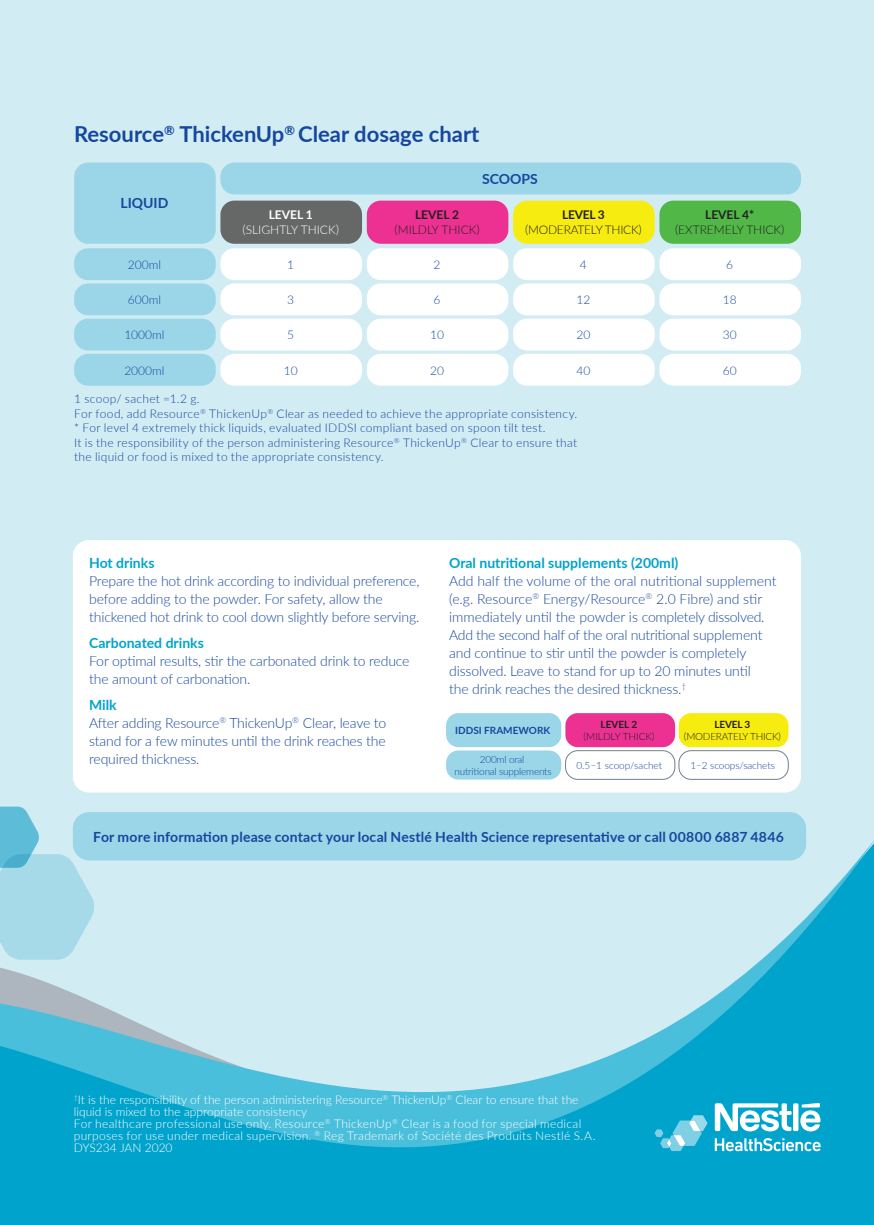
<style>
.page{position:relative;width:874px;height:1225px;background:#fff}
.page>*{position:absolute;margin:0;border:0;box-sizing:border-box;transform-origin:0 0}
.t1{font:700 22px "Lato";color:#16479e}
.t2{font:300 14px/18px "Lato";letter-spacing:-.01em;color:#16479e}
._7_0_Pop_Up_bullets{font:700 14px "Lato";letter-spacing:.01em;color:#16479e}
.t3{font:700 14px "Lato";color:#00a3cb}
._6_0_Pop_up_Body{font:300 12px/14.4px "Lato";letter-spacing:.02em;color:#16479e}
._7_1_Pop_up_bullets{font:300 12px/12px "Lato";letter-spacing:.01em;color:#fff}
.t4{font:300 12px/14.4px "Lato";color:#231f20;text-align:center}
.t5{font:300 12px/14.4px "Lato";letter-spacing:-.02em;color:#231f20;text-align:center}
.t6{font:300 10px/12px "Lato";letter-spacing:-.02em;color:#16479e;text-align:center}
.t7{font:300 10px/12px "Lato";letter-spacing:-.02em;color:#231f20;text-align:center}
.t8{font:300 10px/12px "Lato";color:#231f20;text-align:center}
.t9{font:300 10px "Lato";color:#16479e}
.t10{font:700 10px "Lato";color:#16479e}
.s1{font-weight:700}
.s2{font-weight:700;color:#00a3cb}
</style>
<div class="page">
<div style="left:0;top:0;width:873px;height:1225px;background:#d2ecf4"></div>
<svg style="left:0;top:837px;width:873px;height:325px"></svg>
<div style="left:0;top:1162px;width:873px;height:63px;background:#00a3cb"></div>
<svg style="left:714px;top:1138px;width:106px;height:13px"></svg>
<svg style="left:714px;top:1103px;width:106px;height:28px;background:#97d9e9"></svg>
<svg style="left:654px;top:1115px;width:53px;height:36px;background:#4cbeda"></svg>
<div style="left:73px;top:540px;width:727px;height:252px;background:#fff;border-radius:16px"></div>
<div style="left:73px;top:812px;width:732px;height:48px;background:#9bd6e8;border-radius:16px"></div>
<div style="left:565px;top:713px;width:109px;height:34px;background:#ed3193;border-radius:12px"></div>
<div style="left:565px;top:750px;width:109px;height:29px;border:1px solid #72808b;border-radius:12px"></div>
<div style="left:678px;top:713px;width:110px;height:34px;background:#f7ec0f;border-radius:12px"></div>
<div style="left:678px;top:750px;width:110px;height:29px;border:1px solid #72808b;border-radius:12px"></div>
<div style="left:446px;top:713px;width:115px;height:34px;background:#9bd6e8;border-radius:12px"></div>
<div style="left:446px;top:750px;width:115px;height:29px;background:#9bd6e8;border-radius:12px"></div>
<div style="left:74px;top:163px;width:142px;height:81px;background:#9bd6e8;border-radius:14px"></div>
<div style="left:74px;top:248px;width:142px;height:32px;background:#9bd6e8;border-radius:14px"></div>
<div style="left:74px;top:319px;width:142px;height:31px;background:#9bd6e8;border-radius:14px"></div>
<div style="left:74px;top:283px;width:142px;height:32px;background:#9bd6e8;border-radius:14px"></div>
<div style="left:74px;top:354px;width:142px;height:32px;background:#9bd6e8;border-radius:14px"></div>
<div style="left:220px;top:201px;width:142px;height:43px;background:#666767;border-radius:14px"></div>
<div style="left:220px;top:248px;width:142px;height:32px;background:#fff;border-radius:14px"></div>
<div style="left:220px;top:319px;width:142px;height:31px;background:#fff;border-radius:14px"></div>
<div style="left:220px;top:283px;width:142px;height:32px;background:#fff;border-radius:14px"></div>
<div style="left:220px;top:354px;width:142px;height:32px;background:#fff;border-radius:14px"></div>
<div style="left:366px;top:201px;width:142px;height:43px;background:#ed3193;border-radius:14px"></div>
<div style="left:366px;top:248px;width:142px;height:32px;background:#fff;border-radius:14px"></div>
<div style="left:366px;top:319px;width:142px;height:31px;background:#fff;border-radius:14px"></div>
<div style="left:366px;top:283px;width:142px;height:32px;background:#fff;border-radius:14px"></div>
<div style="left:366px;top:354px;width:142px;height:32px;background:#fff;border-radius:14px"></div>
<div style="left:513px;top:201px;width:141px;height:43px;background:#f7ec0f;border-radius:14px"></div>
<div style="left:513px;top:248px;width:141px;height:32px;background:#fff;border-radius:14px"></div>
<div style="left:513px;top:319px;width:141px;height:31px;background:#fff;border-radius:14px"></div>
<div style="left:513px;top:283px;width:141px;height:32px;background:#fff;border-radius:14px"></div>
<div style="left:513px;top:354px;width:141px;height:32px;background:#fff;border-radius:14px"></div>
<div style="left:659px;top:201px;width:141px;height:43px;background:#51b848;border-radius:14px"></div>
<div style="left:659px;top:248px;width:141px;height:32px;background:#fff;border-radius:14px"></div>
<div style="left:659px;top:319px;width:141px;height:31px;background:#fff;border-radius:14px"></div>
<div style="left:659px;top:283px;width:141px;height:32px;background:#fff;border-radius:14px"></div>
<div style="left:659px;top:354px;width:141px;height:32px;background:#fff;border-radius:14px"></div>
<div style="left:220px;top:163px;width:580px;height:31px;background:#9bd6e8;border-radius:14px"></div>
<svg style="left:0;top:806px;width:95px;height:153px"></svg>
<p class="t1" style="left:74px;top:118px;width:406px">Resource<sup>®</sup> ThickenUp<sup>®</sup> Clear dosage chart</p>
<p class="_7_0_Pop_Up_bullets" style="left:482px;top:169px;width:57px">SCOOPS</p>
<p class="_7_0_Pop_Up_bullets" style="left:120px;top:193px;width:49px">LIQUID</p>
<p class="_6_0_Pop_up_Body" style="left:128px;top:257px;width:35px">200ml</p>
<p class="_7_1_Pop_up_bullets" style="left:242px;top:207px;width:98px;line-height:14.4px;text-align:center"><span class="s1">LEVEL 1 </span>(SLIGHTLY THICK)</p>
<p class="_6_0_Pop_up_Body" style="left:287px;top:257px;width:8px">1</p>
<p class="t4" style="left:394px;top:207px;width:87px"><span class="s1">LEVEL 2 </span>(MILDLY THICK)</p>
<p class="_6_0_Pop_up_Body" style="left:433px;top:257px;width:8px">2</p>
<p class="t5" style="left:525px;top:207px;width:118px"><span class="s1">LEVEL 3 </span>(MODERATELY THICK)</p>
<p class="_6_0_Pop_up_Body" style="left:579px;top:257px;width:8px">4</p>
<p class="t4" style="left:674px;top:207px;width:111px"><span class="s1">LEVEL 4* </span>(EXTREMELY THICK)</p>
<p class="_6_0_Pop_up_Body" style="left:726px;top:257px;width:8px">6</p>
<p class="_6_0_Pop_up_Body" style="left:128px;top:292px;width:35px">600ml</p>
<p class="_6_0_Pop_up_Body" style="left:287px;top:292px;width:8px">3</p>
<p class="_6_0_Pop_up_Body" style="left:433px;top:292px;width:8px">6</p>
<p class="_6_0_Pop_up_Body" style="left:576px;top:292px;width:15px">12</p>
<p class="_6_0_Pop_up_Body" style="left:722px;top:292px;width:15px">18</p>
<p class="_6_0_Pop_up_Body" style="left:124px;top:327px;width:42px">1000ml</p>
<p class="_6_0_Pop_up_Body" style="left:287px;top:327px;width:8px">5</p>
<p class="_6_0_Pop_up_Body" style="left:430px;top:327px;width:15px">10</p>
<p class="_6_0_Pop_up_Body" style="left:576px;top:327px;width:15px">20</p>
<p class="_6_0_Pop_up_Body" style="left:722px;top:327px;width:15px">30</p>
<p class="_6_0_Pop_up_Body" style="left:124px;top:362px;width:42px">2000ml</p>
<p class="_6_0_Pop_up_Body" style="left:284px;top:362px;width:15px">10</p>
<p class="_6_0_Pop_up_Body" style="left:430px;top:362px;width:15px">20</p>
<p class="_6_0_Pop_up_Body" style="left:576px;top:362px;width:15px">40</p>
<p class="_6_0_Pop_up_Body" style="left:722px;top:362px;width:15px">60</p>
<p class="_6_0_Pop_up_Body" style="left:74px;top:391px;width:127px">1 scoop/ sachet =1.2 g.</p>
<p class="_6_0_Pop_up_Body" style="left:74px;top:406px;width:504px">For food, add Resource<sup>®</sup> ThickenUp<sup>®</sup> Clear as needed to achieve the appropriate consistency.</p>
<p class="_6_0_Pop_up_Body" style="left:74px;top:420px;width:472px">* For level 4 extremely thick liquids, evaluated IDDSI compliant based on spoon tilt test.</p>
<p class="_6_0_Pop_up_Body" style="left:74px;top:435px;width:504px">It is the responsibility of the person administering Resource<sup>®</sup> ThickenUp<sup>®</sup> Clear to ensure that the liquid or food is mixed to the appropriate consistency.</p>
<p class="t3" style="left:89px;top:552px;width:67px">Hot drinks</p>
<p class="t2" style="left:89px;top:571px;width:331px">Prepare the hot drink according to individual preference, before adding to the powder. For safety, allow the thickened hot drink to cool down slightly before serving.</p>
<p class="t3" style="left:89px;top:632px;width:116px">Carbonated drinks</p>
<p class="t2" style="left:89px;top:651px;width:322px">For optimal results, stir the carbonated drink to reduce the amount of carbonation.</p>
<p class="t3" style="left:89px;top:694px;width:29px">Milk</p>
<p class="t2" style="left:89px;top:713px;width:298px;text-align:justify">After adding Resource<sup>®</sup> ThickenUp<sup>®</sup> Clear, leave to stand for a few minutes until the drink reaches the required thickness.</p>
<p class="t2" style="left:449px;top:553px;width:329px"><span class="s2">Oral nutritional supplements (200ml)<br></span>Add half the volume of the oral nutritional supplement (e.g. Resource<sup>®</sup> Energy/Resource<sup>®</sup> 2.0 Fibre) and stir immediately until the powder is completely dissolved.<br>Add the second half of the oral nutritional supplement and continue to stir until the powder is completely dissolved. Leave to stand for up to 20 minutes until<br>the drink reaches the desired thickness.<sup>†</sup></p>
<p class="t10" style="left:455px;top:723px;width:97px">IDDSI FRAMEWORK</p>
<p class="t6" style="left:454px;top:752px;width:99px">200ml oral<br>nutritional supplements</p>
<p class="t8" style="left:583px;top:718px;width:72px"><span class="s1">LEVEL 2 </span>(MILDLY THICK)</p>
<p class="t9" style="left:576px;top:758px;width:87px">0.5–1 scoop/sachet</p>
<p class="t7" style="left:683px;top:718px;width:99px"><span class="s1">LEVEL 3 </span>(MODERATELY THICK)</p>
<p class="t6" style="left:690px;top:759px;width:86px">1–2 scoops/sachets</p>
<p class="_7_0_Pop_Up_bullets" style="left:93px;top:826px;width:691px">For more information please contact your local Nestlé Health Science representative or call 00800 6887 4846</p>
<p class="_7_1_Pop_up_bullets" style="left:74px;top:1092px;width:523px"><sup>†</sup>It is the responsibility of the person administering Resource<sup>®</sup> ThickenUp<sup>®</sup> Clear to ensure that the liquid is mixed to the appropriate consistency<br>For healthcare professional use only. Resource<sup>®</sup> ThickenUp<sup>®</sup> Clear is a food for special medical purposes for use under medical supervision. <sup>®</sup> Reg Trademark of Société des Produits Nestlé S.A.<br>DYS234 JAN 2020</p>
</div>
